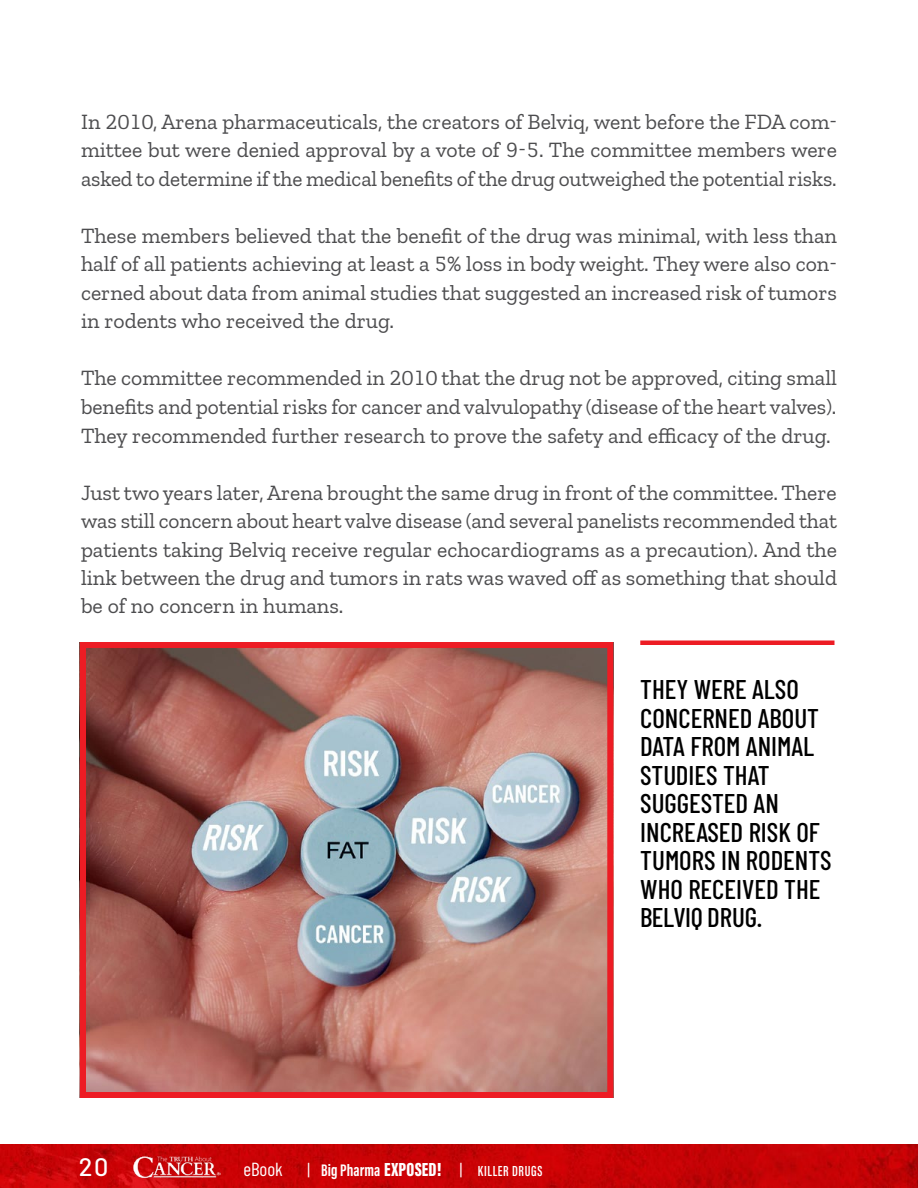
<style>
.page{position:relative;width:918px;height:1188px;background:#fff}
.page>*{position:absolute;margin:0;border:0;box-sizing:border-box;transform-origin:0 0}
.t1{font:500 27px/28.5px "Barlow Condensed";color:#000}
.t2{font:500 25.2px "Barlow";color:#fff}
.t3{font:21.75px/28.5px "Zilla Slab";color:#4d4d4f;text-align:justify}
.t4{font:18.9px "Barlow Condensed";color:#fff}
.t5{font:15px "Acumin Variable Concept";letter-spacing:.045em;color:#fff}
.s1{font-family:"Barlow Condensed";font-size:17.25px}
.s2{font-size:17.25px}
.s3{font-size:19.5px}
</style>
<div class="page">
<div style="left:640px;top:640px;width:194px;height:5px;background:#ed1c24"></div>
<img style="left:87px;top:649px;width:519px;height:442px">
<div style="left:80px;top:642px;width:533px;height:456px;border:6px solid #ed1c24"></div>
<img style="left:0;top:1144px;width:918px;height:44px">
<img style="left:133px;top:1156px;width:88px;height:22px">
<p class="t3" style="left:81px;top:108px;width:758px">In 2010, Arena pharmaceuticals, the creators of Belviq, went before the FDA com&shy;mittee but were denied approval by a vote of 9-5. The committee members were asked to determine if the medical benefits of the drug outweighed the potential risks.</p>
<p class="t3" style="left:81px;top:222px;width:758px">These members believed that the benefit of the drug was minimal, with less than half of all patients achieving at least a 5% loss in body weight. They were also con&shy;cerned about data from animal studies that suggested an increased risk of tumors in rodents who received the drug.</p>
<p class="t3" style="left:81px;top:364px;width:758px">The committee recommended in 2010 that the drug not be approved, citing small benefits and potential risks for cancer and valvulopathy (disease of the heart valves).<br>They recommended further research to prove the safety and efficacy of the drug.</p>
<p class="t3" style="left:81px;top:478px;width:758px">Just two years later, Arena brought the same drug in front of the committee. There was still concern about heart valve disease (and several panelists recommended that patients taking Belviq receive regular echocardiograms as a precaution). And the link between the drug and tumors in rats was waved off as something that should be of no concern in humans.</p>
<p class="t2" style="left:79px;top:1149px;width:31px">20</p>
<p class="t4" style="left:243px;top:1156px;width:41px">eBook</p>
<p class="t5" style="left:308px;top:1160px;width:236px"><span class="s1">|</span> <span class="s2">BIG PHARMA</span> <span class="s3">EXPOSED!</span> <span class="s1">|</span> KILLER DRU GS</p>
<p class="t1" style="left:640px;top:673px;width:193px">THEY WERE ALSO<br>CONCERNED ABOUT<br>DATA FROM ANIMAL<br>STUDIES THAT<br>SUGGESTED AN<br>INCREASED RISK OF<br>TUMORS IN RODENTS<br>WHO RECEIVED THE<br>BELVIQ DRUG.</p>
</div>
